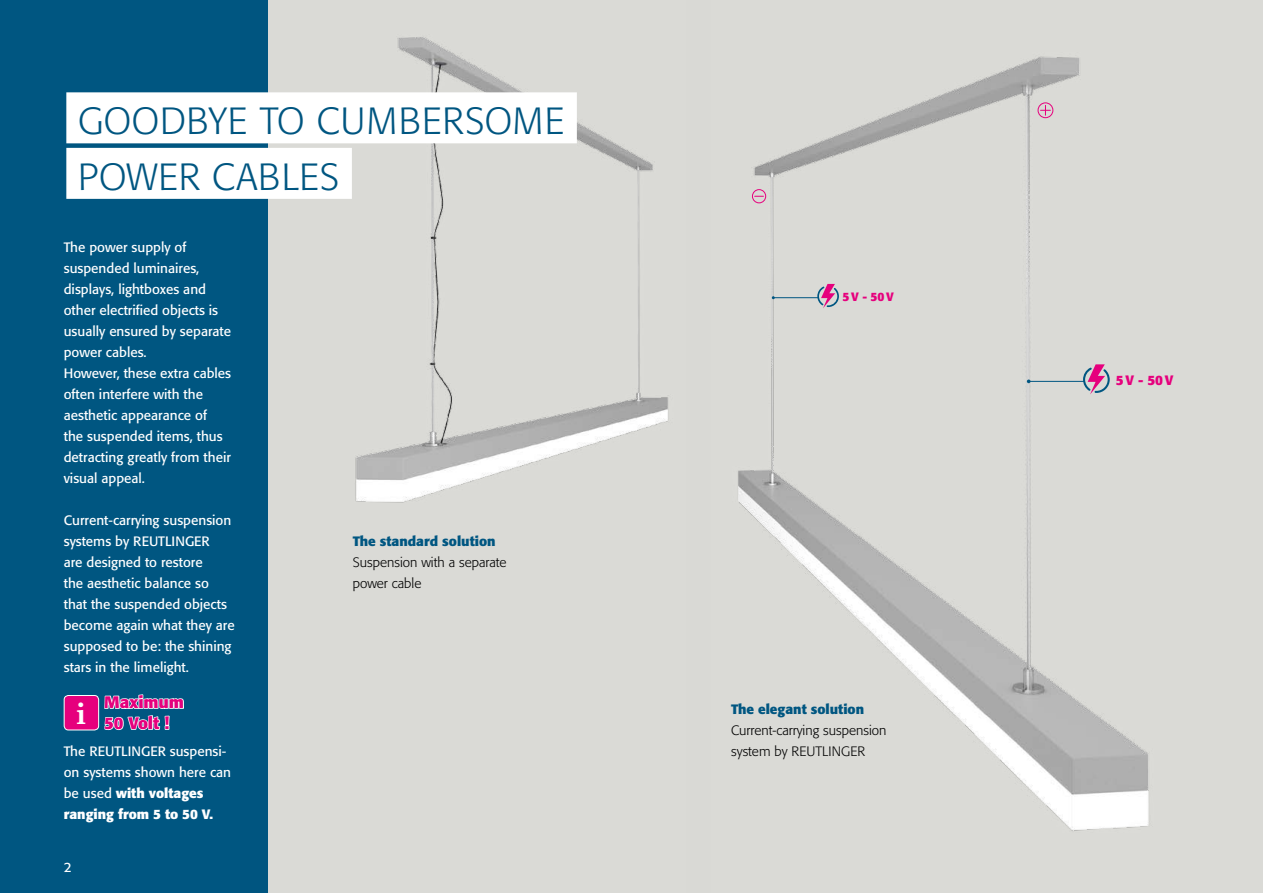
<style>
.page{position:relative;width:1263px;height:893px;background:#fff}
.page>*{position:absolute;margin:0;border:0;box-sizing:border-box;transform-origin:0 0}
.t1{font:300 37.5px/55.5px "Formata";letter-spacing:.02em;color:#005681}
.t2{font:700 30px "Century Schoolbook";color:#fff}
.t3{font:700 16.5px/21px "Formata";color:#e6007d}
.t4{font:13.5px/21px "Formata";color:#fff}
.t5{font:300 13.5px/21px "Formata";color:#000}
.t6{font:700 13.5px "Formata";color:#005681}
.t7{font:700 13.5px "Formata";color:#e6007d}
.t8{font:700 12px "Formata";color:#e6007d}
.s1{font-weight:700}
</style>
<div class="page">
<div style="left:0;top:0;width:268px;height:893px;background:#005681"></div>
<img style="left:710px;top:0;width:553px;height:893px">
<img style="left:240px;top:0;width:470px;height:893px">
<div style="left:64px;top:695px;width:35px;height:35px;background:#e6007d;border-radius:4px"></div>
<div style="left:64px;top:695px;width:35px;height:35px;border:1px solid #fff;border-radius:4px"></div>
<svg style="left:104px;top:694px;width:80px;height:37px"></svg>
<div style="left:66px;top:92px;width:511px;height:51px;background:#fff"></div>
<div style="left:66px;top:148px;width:286px;height:51px;background:#fff"></div>
<hr style="left:1029px;top:381px;width:55px;height:1px;background:#005681">
<svg style="left:1083px;top:364px;width:27px;height:30px"></svg>
<hr style="left:773px;top:297px;width:45px;height:1px;background:#005681">
<svg style="left:817px;top:284px;width:22px;height:24px"></svg>
<div style="left:752px;top:189px;width:14px;height:14px;border:1px solid #e6007d;border-radius:50%"></div>
<div style="left:1037px;top:102px;width:16px;height:16px;border:1px solid #e6007d;border-radius:50%"></div>
<svg style="left:1040px;top:105px;width:10px;height:10px"></svg>
<h1 class="t1" style="left:78px;top:94px;width:488px">GOODBYE TO CUMBERSOME<br>POWER CABLES</h1>
<p class="t4" style="left:64px;top:237px;width:169px">The power supply of suspended luminaires, displays, lightboxes and other electrified objects is usually ensured by separate power cables.<br>However, these extra cables often interfere with the aesthetic appearance of<br>the suspended items, thus detracting greatly from their visual appeal.</p>
<p class="t4" style="left:64px;top:510px;width:172px">Current-carrying suspension systems by REUTLINGER<br>are designed to restore<br>the aesthetic balance so that the suspended objects become again what they are supposed to be: the shining stars in the limelight.</p>
<h2 class="t2" style="left:75px;top:695px;width:13px">i</h2>
<p class="t3" style="left:104px;top:692px;width:81px">Maximum<br>50 Volt !</p>
<p class="t4" style="left:64px;top:741px;width:169px">The REUTLINGER suspensi&shy;on systems shown here can be used <span class="s1">with voltages ranging from 5 to 50 V.</span></p>
<p class="t4" style="left:64px;top:856px;width:9px">2</p>
<p class="t6" style="left:353px;top:533px;width:144px">The standard solution</p>
<p class="t5" style="left:353px;top:552px;width:155px">Suspension with a separate power cable</p>
<p class="t8" style="left:842px;top:289px;width:53px">5V - 50V</p>
<p class="t6" style="left:731px;top:701px;width:135px">The elegant solution</p>
<p class="t5" style="left:731px;top:720px;width:157px">Current-carrying suspension system by REUTLINGER</p>
<p class="t7" style="left:1116px;top:372px;width:59px">5V - 50V</p>
</div>
